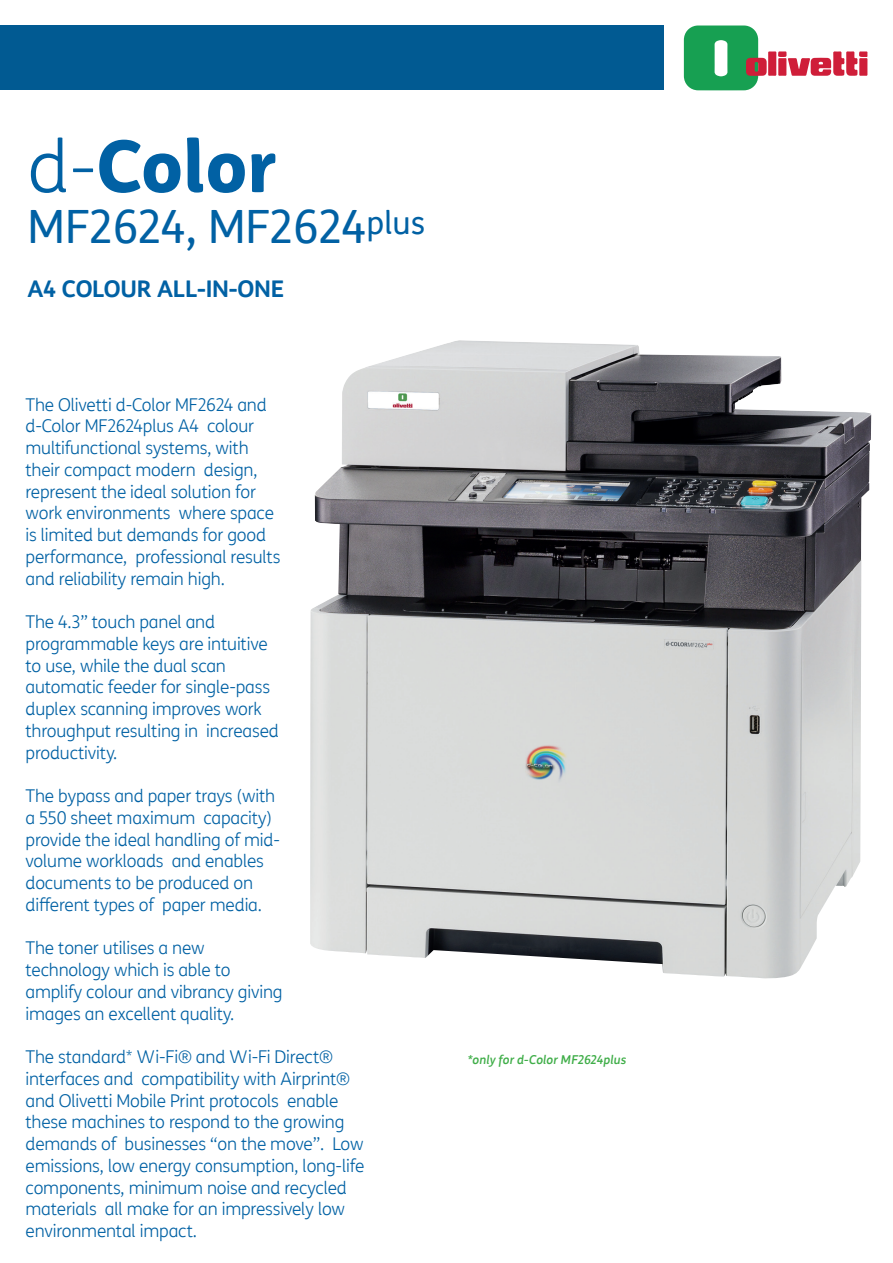
<style>
.page{position:relative;width:893px;height:1263px;background:#fff}
.page>*{position:absolute;margin:0;border:0;box-sizing:border-box;transform-origin:0 0}
.t1{font:800 72px "TIM Sans";color:#0161a4}
.t2{font:45px "TIM Sans";color:#0161a4}
.t3{font:700 22.5px "TIM Sans";letter-spacing:-.01em;color:#0161a4}
.t4{font:300 17.25px/21.8px "TIM Sans";letter-spacing:-.01em;color:#0161a4}
.t5{font:italic 500 12px "TIM Sans";letter-spacing:.01em;color:#40ae49}
.s1{font-weight:300}
</style>
<div class="page">
<svg style="left:684px;top:26px;width:183px;height:64px"></svg>
<div style="left:0;top:26px;width:663px;height:64px;background:#015a92"></div>
<img style="left:310px;top:340px;width:561px;height:639px">
<h1 class="t1" style="left:27px;top:110px;width:251px"><span class="s1">d-</span>Color</h1>
<h2 class="t2" style="left:27px;top:196px;width:399px">MF2624, MF2624<sup>plus</sup></h2>
<h3 class="t3" style="left:27px;top:272px;width:258px">A4 COLOUR ALL-IN-ONE</h3>
<p class="t4" style="left:26px;top:393px;width:256px">The Olivetti d-Color MF2624 and d-Color MF2624plus A4 colour multifunctional systems, with their compact modern design, represent the ideal solution for work environments where space is limited but demands for good performance, professional results and reliability remain high.</p>
<p class="t4" style="left:26px;top:611px;width:255px">The 4.3” touch panel and programmable keys are intuitive to use, while the dual scan automatic feeder for single-pass duplex scanning improves work throughput resulting in increased productivity.</p>
<p class="t4" style="left:26px;top:785px;width:256px">The bypass and paper trays (with a 550 sheet maximum capacity) provide the ideal handling of mid&shy;volume workloads and enables documents to be produced on different types of paper media.</p>
<p class="t4" style="left:26px;top:937px;width:259px">The toner utilises a new technology which is able to amplify colour and vibrancy giving images an excellent quality.</p>
<p class="t4" style="left:26px;top:1046px;width:340px">The standard* Wi-Fi® and Wi-Fi Direct® interfaces and compatibility with Airprint® and Olivetti Mobile Print protocols enable these machines to respond to the growing demands of businesses “on the move”. Low emissions, low energy consumption, long-life components, minimum noise and recycled materials all make for an impressively low environmental impact.</p>
<p class="t5" style="left:468px;top:1050px;width:160px">*only for d-Color MF2624plus</p>
</div>
